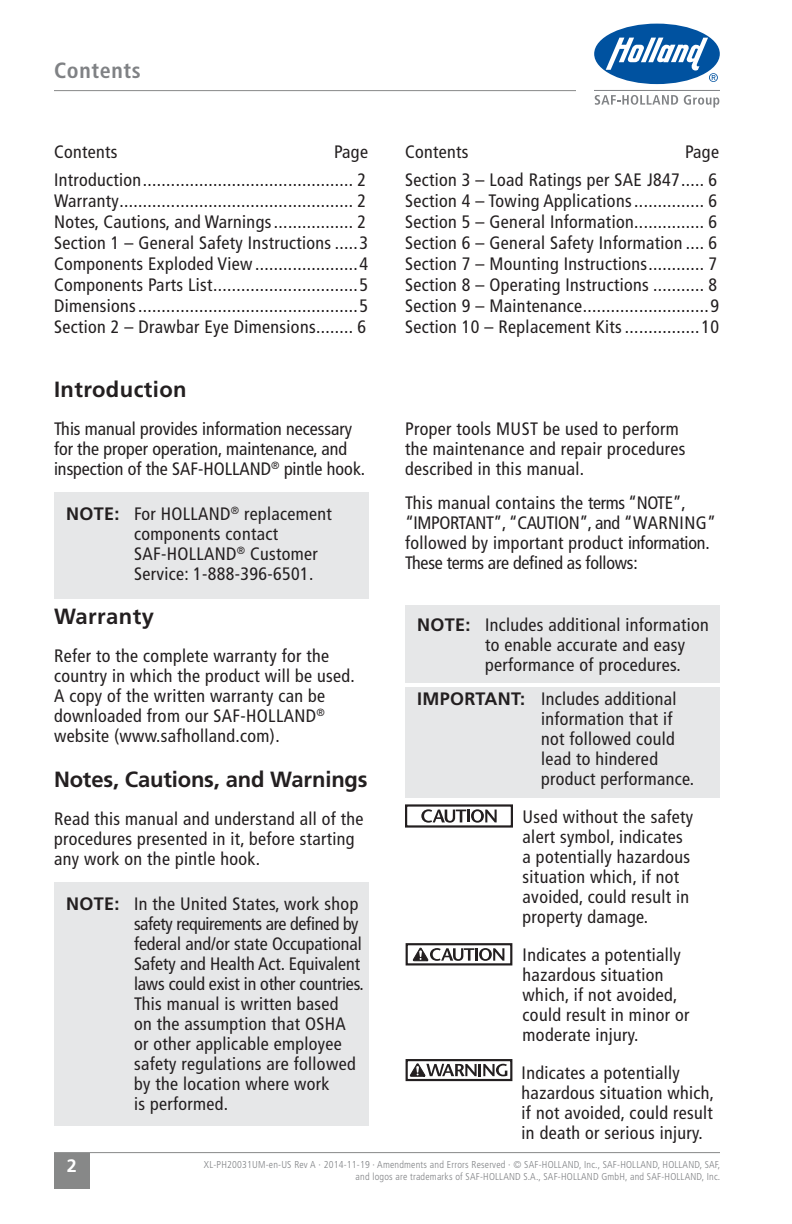
<style>
.page{position:relative;width:792px;height:1224px;background:#fff}
.page>*{position:absolute;margin:0;border:0;box-sizing:border-box;transform-origin:0 0}
.t1{font:700 22px "Frutiger LT Std";letter-spacing:-.01em;color:#231f20}
.t2{font:700 22px "Frutiger LT Std";letter-spacing:.02em;color:#231f20}
.t3{font:700 condensed 22px "Frutiger LT Std";letter-spacing:.03em;color:#808285}
.t4{font:condensed 18px/20px "Frutiger LT Std";letter-spacing:.02em;color:#231f20}
.t5{font:condensed 18px/20px "Frutiger LT Std";letter-spacing:-.01em;color:#231f20}
.t6{font:condensed 18px/20px "Frutiger LT Std";color:#231f20}
.t7{font:700 18px "Frutiger LT Std";color:#fff}
.t8{font:300 condensed 10px/12px "Frutiger LT Std";letter-spacing:.02em;color:#808285;text-align:right}
.s1{font-weight:700;font-stretch:normal}
</style>
<div class="page">
<div style="left:405px;top:605px;width:315px;height:78px;background:#e6e7e8"></div>
<div style="left:405px;top:688px;width:315px;height:110px;background:#e6e7e8"></div>
<hr style="left:54px;top:90px;width:522px;height:1px;background:#878888">
<hr style="left:54px;top:1152px;width:666px;height:1px;background:#878888">
<div style="left:54px;top:1153px;width:36px;height:36px;background:#878888"></div>
<div style="left:54px;top:883px;width:315px;height:243px;background:#e6e7e8"></div>
<div style="left:54px;top:492px;width:315px;height:107px;background:#e6e7e8"></div>
<div style="left:406px;top:943px;width:106px;height:22px;border:2px solid #231f20"></div>
<svg style="left:413px;top:948px;width:91px;height:13px"></svg>
<div style="left:405px;top:804px;width:108px;height:24px;border:2px solid #231f20"></div>
<svg style="left:421px;top:809px;width:76px;height:14px"></svg>
<div style="left:406px;top:1059px;width:106px;height:22px;border:2px solid #231f20"></div>
<svg style="left:410px;top:1064px;width:97px;height:13px"></svg>
<div style="left:594px;top:24px;width:126px;height:60px;background:#0052a0;border-radius:50%"></div>
<svg style="left:606px;top:38px;width:112px;height:44px"></svg>
<svg style="left:595px;top:95px;width:83px;height:10px"></svg>
<svg style="left:684px;top:95px;width:35px;height:12px"></svg>
<hr style="left:594px;top:90px;width:126px;height:1px;background:#808285">
<p class="t3" style="left:54px;top:61px;width:88px">Contents</p>
<p class="t4" style="left:54px;top:142px;width:65px">Contents</p>
<p class="t4" style="left:54px;top:138px;width:315px;line-height:28.2px;text-align:right">Page<br>Introduction ............................................. 2</p>
<p class="t4" style="left:54px;top:191px;width:316px;line-height:21px;text-align:justify">Warranty .................................................. 2<br>Notes, Cautions, and Warnings ................. 2<br>Section 1 – General Safety Instructions .....3<br>Components Exploded View ......................4<br>Components Parts List ...............................5<br>Dimensions ...............................................5<br>Section 2 – Drawbar Eye Dimensions........ 6</p>
<p class="t2" style="left:54px;top:380px;width:134px">Introduction</p>
<p class="t6" style="left:54px;top:419px;width:313px">This manual provides information necessary for the proper operation, maintenance, and inspection of the SAF-HOLLAND<sup>®</sup> pintle hook.</p>
<p class="t4" style="left:134px;top:505px;width:199px;text-indent:-68px"><span class="s1">NOTE:</span> For HOLLAND<sup>®</sup> replacement components contact<br>SAF-HOLLAND<sup>®</sup> Customer<br>Service: 1-888-396-6501.</p>
<p class="t2" style="left:54px;top:607px;width:102px">Warranty</p>
<p class="t4" style="left:54px;top:647px;width:302px">Refer to the complete warranty for the country in which the product will be used.<br>A copy of the written warranty can be downloaded from our SAF-HOLLAND<sup>® </sup>website (www.safholland.com).</p>
<p class="t1" style="left:54px;top:770px;width:315px">Notes, Cautions, and Warnings</p>
<p class="t4" style="left:54px;top:809px;width:311px">Read this manual and understand all of the procedures presented in it, before starting any work on the pintle hook.</p>
<p class="t4" style="left:134px;top:895px;width:231px;text-indent:-68px"><span class="s1">NOTE:</span> In the United States, work shop safety requirements are defined by federal and/or state Occupational<br>Safety and Health Act. Equivalent laws could exist in other countries.<br>This manual is written based<br>on the assumption that OSHA or other applicable employee safety regulations are followed by the location where work<br>is performed.</p>
<p class="t4" style="left:405px;top:142px;width:65px">Contents</p>
<p class="t4" style="left:405px;top:138px;width:315px;line-height:28.2px;text-align:right">Page<br>Section 3 – Load Ratings per SAE J847 ..... 6</p>
<p class="t4" style="left:405px;top:191px;width:316px;line-height:21px;text-align:justify">Section 4 – Towing Applications ............... 6<br>Section 5 – General Information ............... 6<br>Section 6 – General Safety Information .... 6<br>Section 7 – Mounting Instructions ............ 7<br>Section 8 – Operating Instructions ........... 8<br>Section 9 – Maintenance ...........................9<br>Section 10 – Replacement Kits ................10</p>
<p class="t4" style="left:405px;top:419px;width:282px">Proper tools MUST be used to perform the maintenance and repair procedures described in this manual.</p>
<p class="t5" style="left:405px;top:494px;width:313px">This manual contains the terms “NOTE”, “IMPORTANT”, “CAUTION”, and “WARNING” followed by important product information.<br>These terms are defined as follows:</p>
<p class="t4" style="left:485px;top:615px;width:225px;text-indent:-68px"><span class="s1">NOTE:</span> Includes additional information to enable accurate and easy performance of procedures.</p>
<p class="t4" style="left:541px;top:690px;width:155px;text-indent:-124px"><span class="s1">IMPORTANT:</span> Includes additional information that if not followed could lead to hindered product performance.</p>
<p class="t4" style="left:523px;top:808px;width:172px">Used without the safety alert symbol, indicates a potentially hazardous situation which, if not avoided, could result in property damage.</p>
<p class="t4" style="left:523px;top:946px;width:168px">Indicates a potentially hazardous situation which, if not avoided, could result in minor or moderate injury.</p>
<p class="t4" style="left:522px;top:1064px;width:194px">Indicates a potentially hazardous situation which, if not avoided, could result in death or serious injury.</p>
<p class="t7" style="left:67px;top:1158px;width:12px">2</p>
<p class="t8" style="left:204px;top:1159px;width:518px">XL-PH20031UM-en-US Rev A · 2014-11-19 · Amendments and Errors Reserved · © SAF-HOLLAND, Inc., SAF-HOLLAND, HOLLAND, SAF, and logos are trademarks of SAF-HOLLAND S.A., SAF-HOLLAND GmbH, and SAF-HOLLAND, Inc.</p>
</div>
